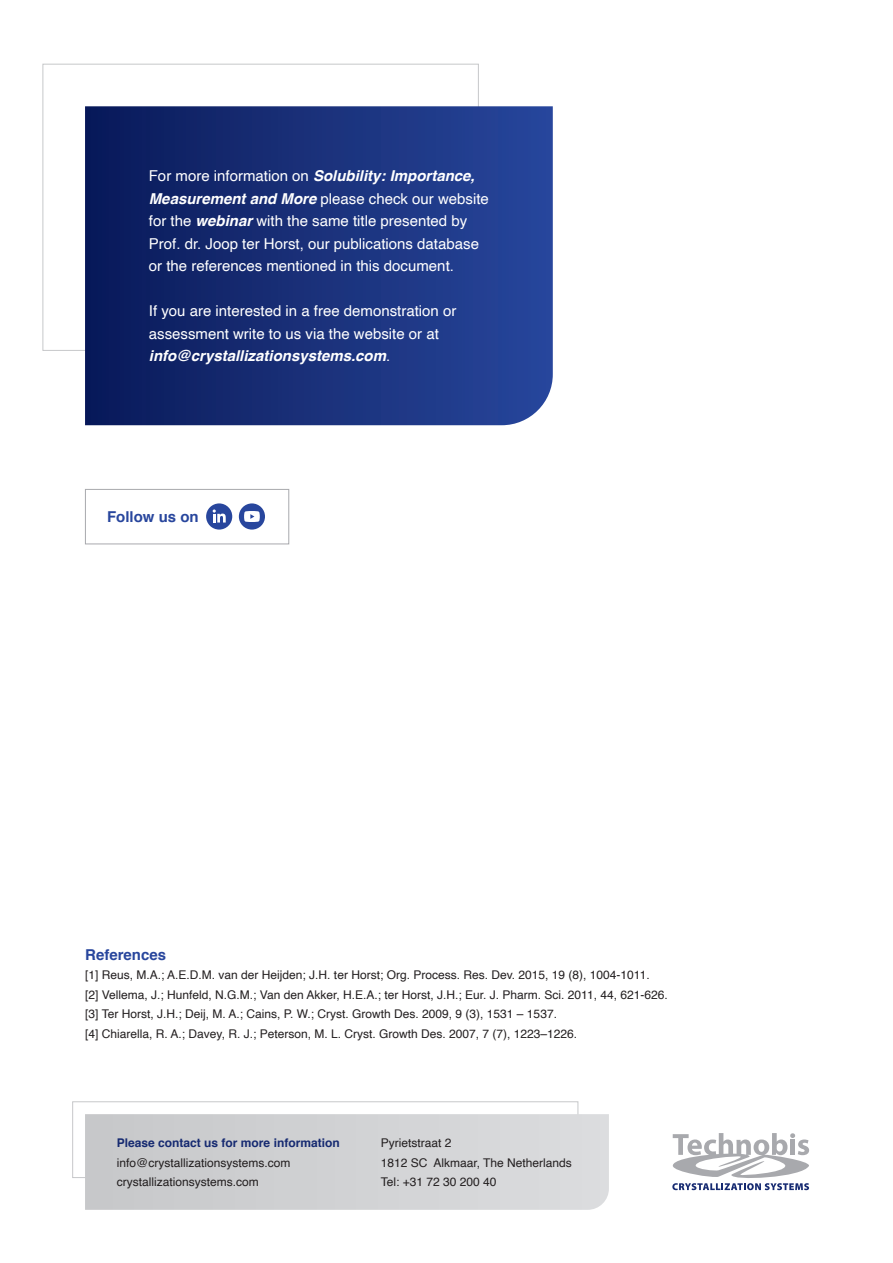
<style>
.page{position:relative;width:893px;height:1263px;background:#fff}
.page>*{position:absolute;margin:0;border:0;box-sizing:border-box;transform-origin:0 0}
.introtekst{font:15px/22.5px "Helvetica";color:#fff}
.tussenkop{font:700 15px "Helvetica";color:#28469d}
.body{font:12px "Helvetica";color:#231f20}
.kader_body{font:12px "Helvetica";color:#231f20}
.tabel_kop{font:700 12px "Helvetica";color:#162a71}
.s1{font-weight:700;font-style:italic}
</style>
<div class="page">
<svg style="left:85px;top:106px;width:468px;height:319px;background:#19317a"></svg>
<div style="left:85px;top:489px;width:204px;height:55px;border:1px solid #a8a9ad"></div>
<div style="left:206px;top:503px;width:26px;height:27px;background:#28469d;border-radius:50%"></div>
<svg style="left:213px;top:509px;width:13px;height:13px"></svg>
<div style="left:239px;top:503px;width:26px;height:27px;background:#28469d;border-radius:50%"></div>
<svg style="left:244px;top:511px;width:16px;height:11px"></svg>
<div style="left:72px;top:1101px;width:506px;height:77px;border:1px solid #c7c8ca"></div>
<svg style="left:85px;top:1114px;width:524px;height:96px;background:#d1d2d4"></svg>
<svg style="left:672px;top:1133px;width:137px;height:57px"></svg>
<p class="introtekst" style="left:149px;top:165px;width:342px">For more information on <span class="s1">Solubility: Importance, Measurement and More</span> please check our website for the <span class="s1">webinar</span> with the same title presented by Prof. dr. Joop ter Horst, our publications database or the references mentioned in this document.</p>
<p class="introtekst" style="left:149px;top:300px;width:309px">If you are interested in a free demonstration or assessment write to us via the website or at <span class="s1">info@crystallizationsystems.com</span>.</p>
<p class="tussenkop" style="left:107px;top:505px;width:93px">Follow us on</p>
<p class="tussenkop" style="left:85px;top:942px;width:82px">References</p>
<p class="body" style="left:85px;top:966px;width:566px">[1] Reus, M.A.; A.E.D.M. van der Heijden; J.H. ter Horst; Org. Process. Res. Dev. 2015, 19 (8), 1004-1011.</p>
<p class="body" style="left:85px;top:985px;width:584px">[2] Vellema, J.; Hunfeld, N.G.M.; Van den Akker, H.E.A.; ter Horst, J.H.; Eur. J. Pharm. Sci. 2011, 44, 621-626.</p>
<p class="body" style="left:85px;top:1005px;width:473px">[3] Ter Horst, J.H.; Deij, M. A.; Cains, P. W.; Cryst. Growth Des. 2009, 9 (3), 1531 – 1537.</p>
<p class="body" style="left:85px;top:1024px;width:494px">[4] Chiarella, R. A.; Davey, R. J.; Peterson, M. L. Cryst. Growth Des. 2007, 7 (7), 1223–1226.</p>
<p class="tabel_kop" style="left:117px;top:1133px;width:224px">Please contact us for more information</p>
<p class="kader_body" style="left:117px;top:1153px;width:175px">info@crystallizationsystems.com</p>
<p class="kader_body" style="left:117px;top:1172px;width:144px">crystallizationsystems.com</p>
<p class="kader_body" style="left:381px;top:1133px;width:72px">Pyrietstraat 2</p>
<p class="kader_body" style="left:381px;top:1153px;width:193px">1812 SC Alkmaar, The Netherlands</p>
<p class="kader_body" style="left:381px;top:1172px;width:117px">Tel: +31 72 30 200 40</p>
</div>
